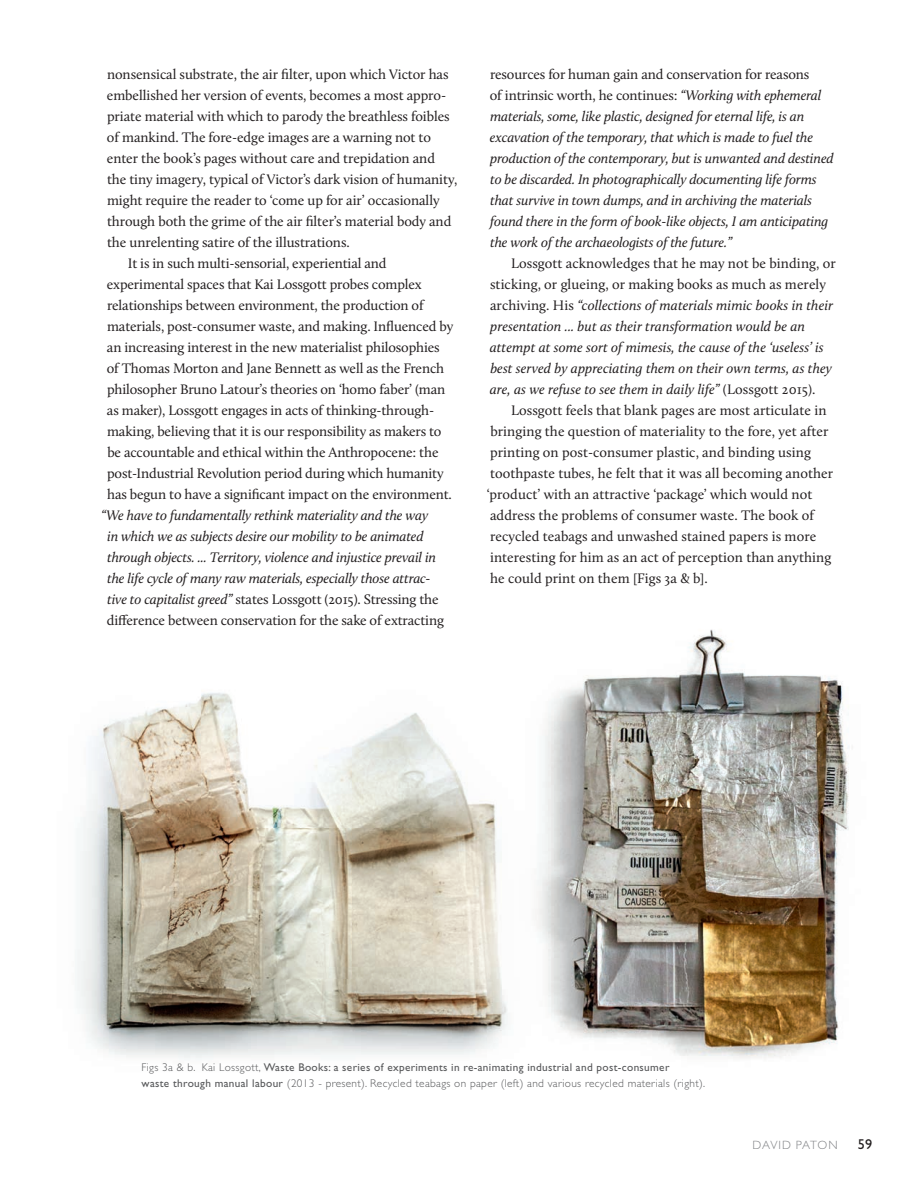
<style>
.page{position:relative;width:915px;height:1191px;background:#fff}
.page>*{position:absolute;margin:0;border:0;box-sizing:border-box;transform-origin:0 0}
.t1{font:14.25px "Calluna";letter-spacing:-.005em;color:#231f20}
.t2{font:italic 14.25px "Calluna";letter-spacing:-.01em;color:#231f20}
.t3{font:14.25px "Gill Sans Std";color:#231f20}
.t4{font:300 12px "Gill Sans Std";letter-spacing:.04em;color:#808285}
.t5{font:300 11.25px/16.5px "Gill Sans Std";letter-spacing:.03em;color:#57585a}
.s1{font-style:italic}
.s2{font-style:normal}
.s3{font-weight:400}
</style>
<div class="page">
<img style="left:550px;top:629px;width:303px;height:429px">
<img style="left:77px;top:692px;width:473px;height:367px">
<p class="t1" style="left:107px;top:65px;width:343px">nonsensical substrate, the air filter, upon which Victor has</p>
<p class="t1" style="left:107px;top:86px;width:341px">embellished her version of events, becomes a most appro-</p>
<p class="t1" style="left:107px;top:107px;width:344px">priate material with which to parody the breathless foibles</p>
<p class="t1" style="left:107px;top:128px;width:325px">of mankind. The fore-edge images are a warning not to</p>
<p class="t1" style="left:107px;top:149px;width:329px">enter the book’s pages without care and trepidation and</p>
<p class="t1" style="left:107px;top:170px;width:352px">the tiny imagery, typical of Victor’s dark vision of humanity,</p>
<p class="t1" style="left:107px;top:191px;width:334px">might require the reader to ‘come up for air’ occasionally</p>
<p class="t1" style="left:107px;top:212px;width:346px">through both the grime of the air filter’s material body and</p>
<p class="t1" style="left:107px;top:233px;width:244px">the unrelenting satire of the illustrations.</p>
<p class="t1" style="left:128px;top:254px;width:260px">It is in such multi-sensorial, experiential and</p>
<p class="t1" style="left:107px;top:275px;width:316px">experimental spaces that Kai Lossgott probes complex</p>
<p class="t1" style="left:107px;top:296px;width:318px">relationships between environment, the production of</p>
<p class="t1" style="left:107px;top:317px;width:348px">materials, post-consumer waste, and making. Influenced by</p>
<p class="t1" style="left:107px;top:338px;width:334px">an increasing interest in the new materialist philosophies</p>
<p class="t1" style="left:107px;top:359px;width:339px">of Thomas Morton and Jane Bennett as well as the French</p>
<p class="t1" style="left:107px;top:380px;width:339px">philosopher Bruno Latour’s theories on ‘homo faber’ (man</p>
<p class="t1" style="left:107px;top:401px;width:328px">as maker), Lossgott engages in acts of thinking-through-</p>
<p class="t1" style="left:107px;top:422px;width:336px">making, believing that it is our responsibility as makers to</p>
<p class="t1" style="left:107px;top:443px;width:332px">be accountable and ethical within the Anthropocene: the</p>
<p class="t1" style="left:107px;top:465px;width:338px">post-Industrial Revolution period during which humanity</p>
<p class="t1" style="left:107px;top:486px;width:346px">has begun to have a significant impact on the environment.</p>
<p class="t2" style="left:101px;top:506px;width:328px">“We have to fundamentally rethink materiality and the way</p>
<p class="t2" style="left:107px;top:528px;width:318px">in which we as subjects desire our mobility to be animated</p>
<p class="t2" style="left:107px;top:549px;width:330px">through objects. ... Territory, violence and injustice prevail in</p>
<p class="t2" style="left:107px;top:570px;width:325px">the life cycle of many raw materials, especially those attrac-</p>
<p class="t1" style="left:107px;top:591px;width:333px"><span class="s1">tive to capitalist greed”</span> states Lossgott (2015). Stressing the</p>
<p class="t1" style="left:107px;top:612px;width:338px">difference between conservation for the sake of extracting</p>
<p class="t1" style="left:490px;top:66px;width:321px">resources for human gain and conservation for reasons</p>
<p class="t1" style="left:489px;top:87px;width:333px">of intrinsic worth, he continues: <span class="s1">“Working with ephemeral</span></p>
<p class="t2" style="left:490px;top:108px;width:316px">materials, some, like plastic, designed for eternal life, is an</p>
<p class="t2" style="left:490px;top:129px;width:324px">excavation of the temporary, that which is made to fuel the</p>
<p class="t2" style="left:490px;top:150px;width:345px">production of the contemporary, but is unwanted and destined</p>
<p class="t2" style="left:490px;top:171px;width:328px">to be discarded. In photographically documenting life forms</p>
<p class="t2" style="left:490px;top:192px;width:323px">that survive in town dumps, and in archiving the materials</p>
<p class="t2" style="left:490px;top:213px;width:339px">found there in the form of book-like objects, I am anticipating</p>
<p class="t2" style="left:490px;top:234px;width:243px">the work of the archaeologists of the future.”</p>
<p class="t1" style="left:511px;top:255px;width:326px">Lossgott acknowledges that he may not be binding, or</p>
<p class="t1" style="left:490px;top:276px;width:337px">sticking, or glueing, or making books as much as merely</p>
<p class="t2" style="left:490px;top:297px;width:344px"><span class="s2">archiving. His</span> “collections of materials mimic books in their</p>
<p class="t2" style="left:490px;top:318px;width:316px">presentation ... but as their transformation would be an</p>
<p class="t2" style="left:489px;top:339px;width:335px">attempt at some sort of mimesis, the cause of the ‘useless’ is</p>
<p class="t2" style="left:490px;top:360px;width:343px">best served by appreciating them on their own terms, as they</p>
<p class="t2" style="left:489px;top:381px;width:327px">are, as we refuse to see them in daily life” <span class="s2">(Lossgott 2015).</span></p>
<p class="t1" style="left:511px;top:402px;width:317px">Lossgott feels that blank pages are most articulate in</p>
<p class="t1" style="left:490px;top:423px;width:339px">bringing the question of materiality to the fore, yet after</p>
<p class="t1" style="left:490px;top:444px;width:322px">printing on post-consumer plastic, and binding using</p>
<p class="t1" style="left:490px;top:465px;width:344px">toothpaste tubes, he felt that it was all becoming another</p>
<p class="t1" style="left:487px;top:486px;width:327px">‘product’ with an attractive ‘package’ which would not</p>
<p class="t1" style="left:490px;top:507px;width:325px">address the problems of consumer waste. The book of</p>
<p class="t1" style="left:490px;top:528px;width:327px">recycled teabags and unwashed stained papers is more</p>
<p class="t1" style="left:490px;top:549px;width:342px">interesting for him as an act of perception than anything</p>
<p class="t1" style="left:490px;top:570px;width:219px">he could print on them [Figs 3a &amp; b].</p>
<p class="t5" style="left:141px;top:1058px;width:565px">Figs 3a &amp; b. Kai Lossgott, <span class="s3">Waste Books: a series of experiments in re-animating industrial and post-consumer<br>waste through manual labour</span> (2013 - present). Recycled teabags on paper (left) and various recycled materials (right).</p>
<p class="t4" style="left:752px;top:1137px;width:87px">DAVID PATON</p>
<p class="t3" style="left:857px;top:1135px;width:16px">59</p>
</div>
